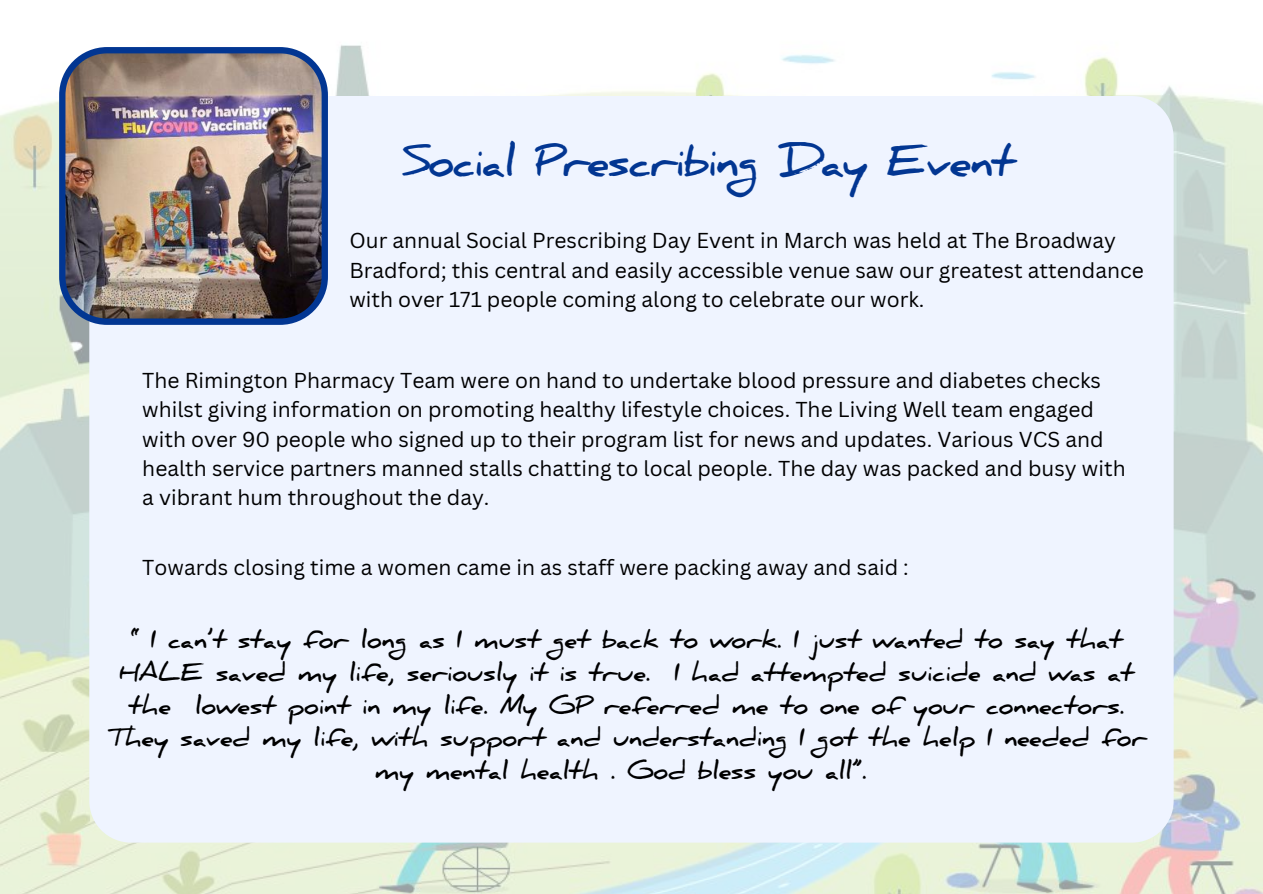
<style>
.page{position:relative;width:1263px;height:894px;background:#fff}
.page>*{position:absolute;margin:0;border:0;box-sizing:border-box;transform-origin:0 0}
.t1{font:700 42px "Daniel";letter-spacing:-.03em;color:#023692}
.t2{font:700 24px/32.7px "Daniel";color:#000;text-align:center}
.t3{font:21px/29.2px "Canva Sans";color:#000}
</style>
<div class="page">
<img style="left:0;top:45px;width:1263px;height:848px">
<div style="left:89px;top:96px;width:1084px;height:746px;background:#eff4ff"></div>
<img style="left:59px;top:47px;width:269px;height:278px">
<h1 class="t1" style="left:402px;top:137px;width:614px">Social Prescribing Day Event</h1>
<p class="t3" style="left:349px;top:225px;width:796px">Our annual Social Prescribing Day Event in March was held at The Broadway<br>Bradford; this central and easily accessible venue saw our greatest attendance with over 171 people coming along to celebrate our work.</p>
<p class="t3" style="left:142px;top:365px;width:985px">The Rimington Pharmacy Team were on hand to undertake blood pressure and diabetes checks whilst giving information on promoting healthy lifestyle choices. The Living Well team engaged with over 90 people who signed up to their program list for news and updates. Various VCS and health service partners manned stalls chatting to local people. The day was packed and busy with a vibrant hum throughout the day.</p>
<p class="t3" style="left:142px;top:551px;width:768px">Towards closing time a women came in as staff were packing away and said :</p>
<p class="t2" style="left:107px;top:623px;width:1042px">“ I can’t stay for long as I must get back to work. I just wanted to say that HALE saved my life, seriously it is true. I had attempted suicide and was at the lowest point in my life. My GP referred me to one of your connectors.<br>They saved my life, with support and understanding I got the help I needed for my mental health . God bless you all”.</p>
</div>
